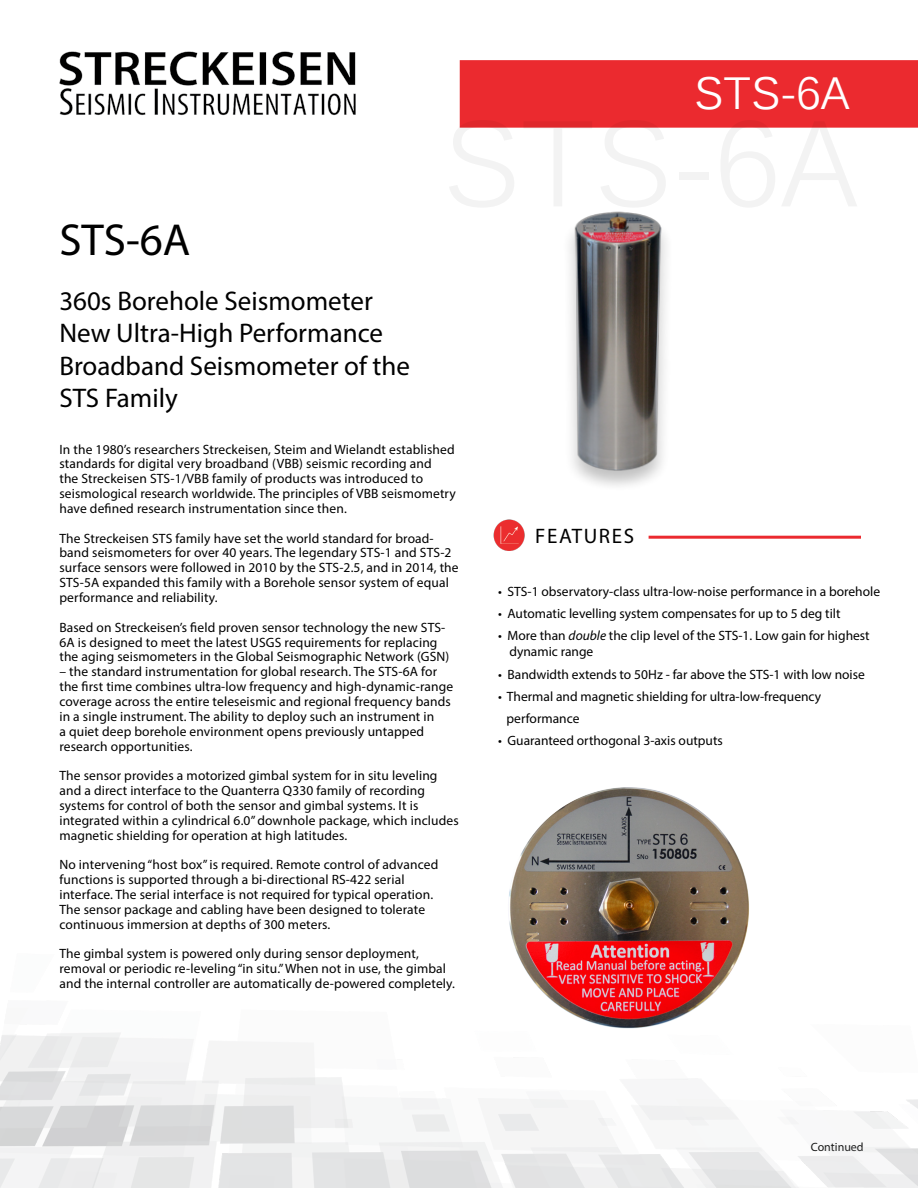
<style>
.page{position:relative;width:918px;height:1188px;background:#fff}
.page>*{position:absolute;margin:0;border:0;box-sizing:border-box;transform-origin:0 0}
.t1{font:45px "Kalinga";color:#fff}
.t2{font:45px "Myriad Pro";color:#000}
.t3{font:27px/32.4px "Myriad Pro";color:#000}
.t4{font:21px "Myriad Pro";letter-spacing:.075em;color:#000}
.t5{font:13.5px/14.9px "Myriad Pro";letter-spacing:.01em;color:#000}
.t6{font:12px "Myriad Pro";color:#000}
.s1{font-style:italic}
</style>
<div class="page">
<div style="left:460px;top:61px;width:458px;height:66px;background:#eb2a2f"></div>
<div style="left:460px;top:60px;width:458px;height:68px;border:2px solid #eb2a2f"></div>
<img style="left:569px;top:211px;width:98px;height:275px">
<img style="left:509px;top:787px;width:240px;height:145px">
<img style="left:493px;top:519px;width:32px;height:32px">
<hr style="left:649px;top:536px;width:212px;height:3px;background:#eb2a2f">
<img style="left:0;top:932px;width:918px;height:256px">
<img style="left:59px;top:52px;width:297px;height:64px">
<h1 class="t1" style="left:694px;top:65px;width:157px">STS-6A</h1>
<h1 class="t2" style="left:59px;top:212px;width:133px">STS-6A</h1>
<h2 class="t3" style="left:59px;top:284px;width:352px">360s Borehole Seismometer<br>New Ultra-High Performance<br>Broadband Seismometer of the<br>STS Family</h2>
<p class="t5" style="left:59px;top:441px;width:398px">In the 1980’s researchers Streckeisen, Steim and Wielandt established standards for digital very broadband (VBB) seismic recording and<br>the Streckeisen STS-1/VBB family of products was introduced to seismological research worldwide. The principles of VBB seismometry have defined research instrumentation since then.</p>
<p class="t5" style="left:59px;top:530px;width:401px">The Streckeisen STS family have set the world standard for broad&shy;band seismometers for over 40 years. The legendary STS-1 and STS-2 surface sensors were followed in 2010 by the STS-2.5, and in 2014, the STS-5A expanded this family with a Borehole sensor system of equal performance and reliability.</p>
<p class="t5" style="left:59px;top:620px;width:391px">Based on Streckeisen’s field proven sensor technology the new STS-<br>6A is designed to meet the latest USGS requirements for replacing the aging seismometers in the Global Seismographic Network (GSN)</p>
<p class="t5" style="left:59px;top:664px;width:395px">– the standard instrumentation for global research. The STS-6A for the first time combines ultra-low frequency and high-dynamic-range coverage across the entire teleseismic and regional frequency bands in a single instrument. The ability to deploy such an instrument in<br>a quiet deep borehole environment opens previously untapped research opportunities.</p>
<p class="t5" style="left:59px;top:768px;width:401px">The sensor provides a motorized gimbal system for in situ leveling and a direct interface to the Quanterra Q330 family of recording systems for control of both the sensor and gimbal systems. It is integrated within a cylindrical 6.0” downhole package, which includes magnetic shielding for operation at high latitudes.</p>
<p class="t5" style="left:59px;top:857px;width:380px">No intervening “host box” is required. Remote control of advanced functions is supported through a bi-directional RS-422 serial interface. The serial interface is not required for typical operation.<br>The sensor package and cabling have been designed to tolerate continuous immersion at depths of 300 meters.</p>
<p class="t5" style="left:59px;top:946px;width:397px">The gimbal system is powered only during sensor deployment, removal or periodic re-leveling “in situ.” When not in use, the gimbal and the internal controller are automatically de-powered completely.</p>
<h3 class="t4" style="left:535px;top:524px;width:100px">FEATURES</h3>
<p class="t5" style="left:498px;top:584px;width:384px">• STS-1 observatory-class ultra-low-noise performance in a borehole</p>
<p class="t5" style="left:498px;top:606px;width:344px">• Automatic levelling system compensates for up to 5 deg tilt</p>
<p class="t5" style="left:509px;top:627px;width:362px;line-height:16.2px;text-indent:-11px">• More than <span class="s1">double</span> the clip level of the STS-1. Low gain for highest dynamic range</p>
<p class="t5" style="left:498px;top:666px;width:368px">• Bandwidth extends to 50Hz - far above the STS-1 with low noise</p>
<p class="t5" style="left:507px;top:685px;width:316px;line-height:22.2px;text-indent:-9px">• Thermal and magnetic shielding for ultra-low-frequency performance</p>
<p class="t5" style="left:498px;top:733px;width:226px">• Guaranteed orthogonal 3-axis outputs</p>
<p class="t6" style="left:811px;top:1140px;width:54px">Continued</p>
</div>
